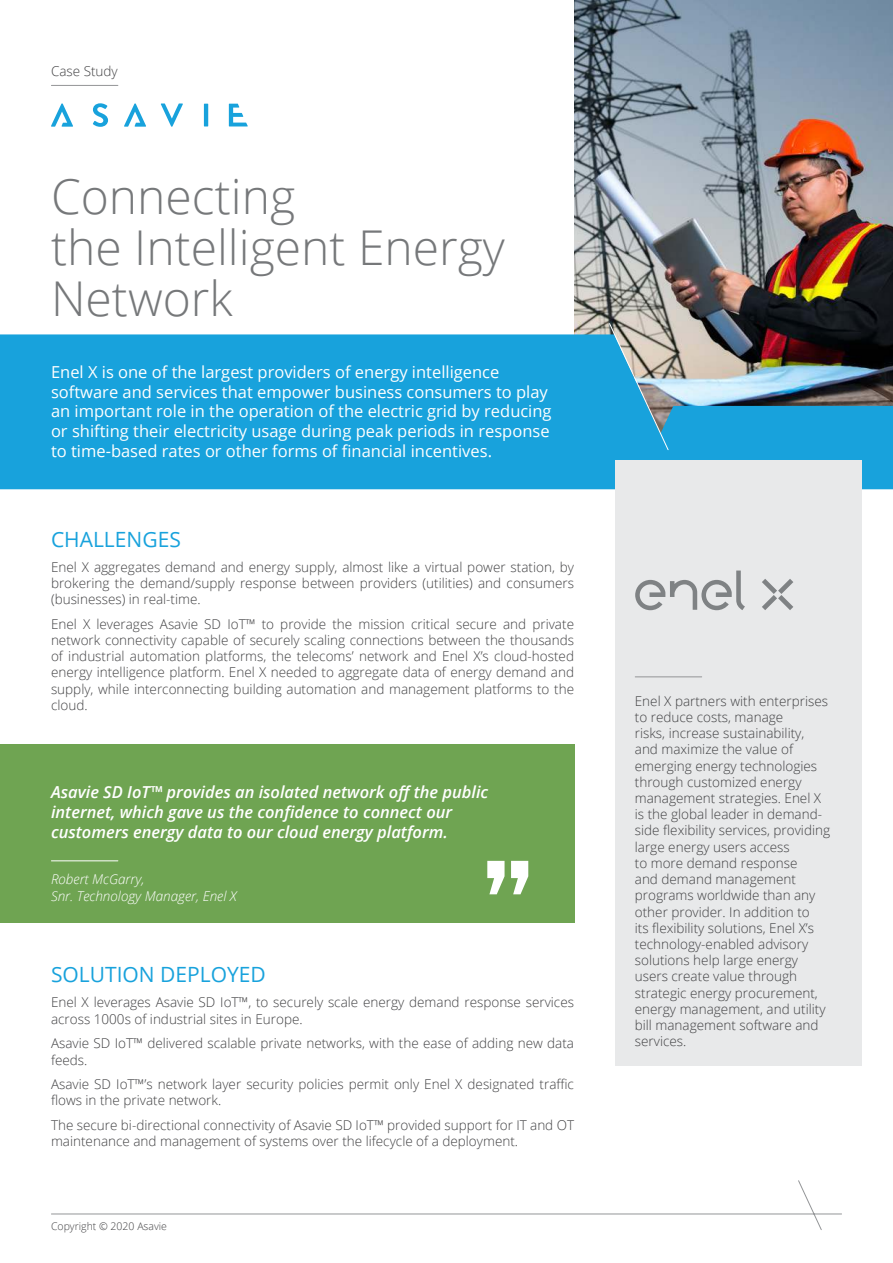
<style>
.page{position:relative;width:893px;height:1263px;background:#fff}
.page>*{position:absolute;margin:0;border:0;box-sizing:border-box;transform-origin:0 0}
.t1{font:300 48px/51px "Open Sans";color:#76787a}
.t2{font:21px "Open Sans";color:#18a2dc}
.t3{font:16.5px/19.8px "Open Sans";color:#fff}
.t4{font:italic 600 16.5px/19.8px "Open Sans";color:#fff}
.t5{font:300 13.5px/16.2px "Open Sans";color:#404042}
.t6{font:italic 300 13.5px/16.2px "Open Sans";color:#fff}
.t7{font:300 10.5px "Open Sans";color:#404042}
</style>
<div class="page">
<img style="left:574px;top:0;width:319px;height:334px">
<svg style="left:0;top:334px;width:893px;height:155px;background:#239bce"></svg>
<img style="left:609px;top:323px;width:60px;height:128px">
<div style="left:0;top:745px;width:574px;height:178px;background:#6fa452"></div>
<div style="left:615px;top:460px;width:247px;height:605px;background:#e8e9ea"></div>
<hr style="left:51px;top:860px;width:67px;height:1px;background:#fff">
<svg style="left:487px;top:861px;width:41px;height:33px"></svg>
<hr style="left:635px;top:676px;width:67px;height:1px;background:#939597">
<hr style="left:51px;top:85px;width:67px;height:1px;background:#939597">
<svg style="left:161px;top:103px;width:22px;height:24px"></svg>
<svg style="left:124px;top:103px;width:22px;height:24px"></svg>
<svg style="left:51px;top:103px;width:22px;height:24px"></svg>
<svg style="left:93px;top:103px;width:15px;height:24px"></svg>
<hr style="left:204px;top:104px;width:4px;height:22px;background:#18a2dc">
<svg style="left:229px;top:104px;width:19px;height:22px"></svg>
<svg style="left:51px;top:1180px;width:791px;height:50px"></svg>
<svg style="left:762px;top:579px;width:31px;height:31px"></svg>
<svg style="left:635px;top:570px;width:110px;height:40px"></svg>
<p class="t5" style="left:51px;top:64px;width:68px">Case Study</p>
<h1 class="t1" style="left:51px;top:176px;width:455px">Connecting<br>the Intelligent Energy<br>Network</h1>
<p class="t3" style="left:51px;top:364px;width:502px">Enel X is one of the largest providers of energy intelligence software and services that empower business consumers to play an important role in the operation of the electric grid by reducing or shifting their electricity usage during peak periods in response to time-based rates or other forms of financial incentives.</p>
<h2 class="t2" style="left:51px;top:530px;width:131px">CHALLENGES</h2>
<p class="t5" style="left:51px;top:560px;width:525px;text-align:justify">Enel X aggregates demand and energy supply, almost like a virtual power station, by brokering the demand/supply response between providers (utilities) and consumers (businesses) in real-time.</p>
<p class="t5" style="left:51px;top:617px;width:525px;text-align:justify">Enel X leverages Asavie SD IoT™ to provide the mission critical secure and private network connectivity capable of securely scaling connections between the thousands of industrial automation platforms, the telecoms’ network and Enel X’s cloud-hosted energy intelligence platform. Enel X needed to aggregate data of energy demand and supply, while interconnecting building automation and management platforms to the cloud.</p>
<p class="t4" style="left:51px;top:782px;width:439px">Asavie SD IoT™ provides an isolated network off the public internet, which gave us the confidence to connect our customers energy data to our cloud energy platform.</p>
<p class="t6" style="left:51px;top:873px;width:187px">Robert McGarry,<br>Snr. Technology Manager, Enel X</p>
<h2 class="t2" style="left:51px;top:966px;width:216px">SOLUTION DEPLOYED</h2>
<p class="t5" style="left:51px;top:996px;width:525px">Enel X leverages Asavie SD IoT™, to securely scale energy demand response services across 1000s of industrial sites in Europe.</p>
<p class="t5" style="left:51px;top:1037px;width:525px">Asavie SD IoT™ delivered scalable private networks, with the ease of adding new data feeds.</p>
<p class="t5" style="left:51px;top:1076px;width:524px">Asavie SD IoT™’s network layer security policies permit only Enel X designated traffic flows in the private network.</p>
<p class="t5" style="left:51px;top:1118px;width:524px">The secure bi-directional connectivity of Asavie SD IoT™ provided support for IT and OT maintenance and management of systems over the lifecycle of a deployment.</p>
<p class="t7" style="left:51px;top:1222px;width:118px">Copyright © 2020 Asavie</p>
<p class="t5" style="left:635px;top:694px;width:197px">Enel X partners with enterprises to reduce costs, manage<br>risks, increase sustainability, and maximize the value of emerging energy technologies through customized energy management strategies. Enel X is the global leader in demand&shy;side flexibility services, providing large energy users access<br>to more demand response<br>and demand management programs worldwide than any other provider. In addition to<br>its flexibility solutions, Enel X’s technology-enabled advisory solutions help large energy users create value through strategic energy procurement, energy management, and utility bill management software and services.</p>
</div>
